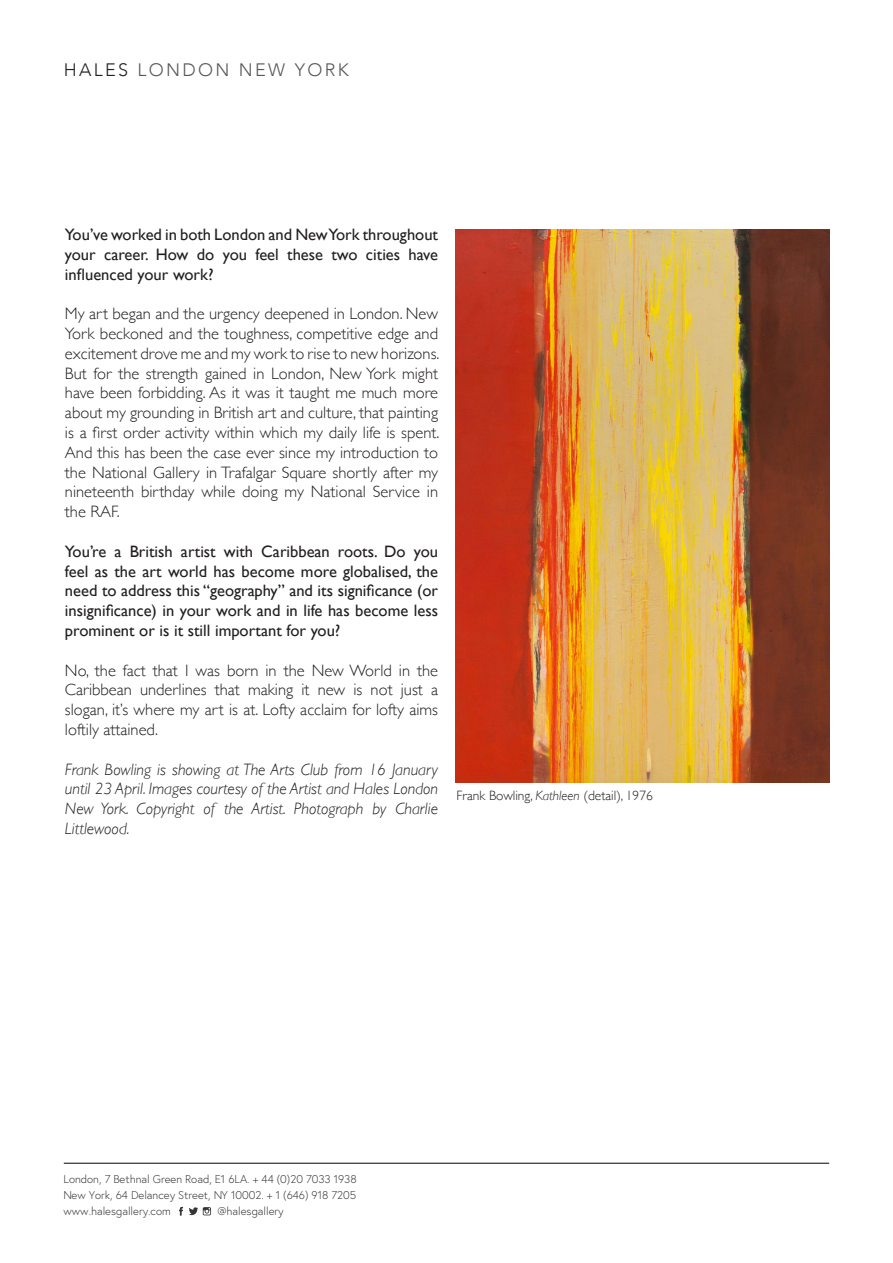
<style>
.page{position:relative;width:893px;height:1263px;background:#fff}
.page>*{position:absolute;margin:0;border:0;box-sizing:border-box;transform-origin:0 0}
.t1{font:300 18px "Avenir";letter-spacing:.13em;color:#57585a}
.t2{font:300 16.5px/19.8px "Gill Sans";color:#231f20;text-align:justify}
.t3{font:16.5px/19.8px "Gill Sans";color:#231f20;text-align:justify}
.t4{font:italic 300 16.5px/19.8px "Gill Sans";color:#231f20;text-align:justify}
.t5{font:300 13.5px "Gill Sans";color:#231f20}
.t6{font:300 11.25px/16.2px "Europa HALESEDIT";color:#363536;text-align:justify}
.s1{color:#231f20}
.s2{font-style:italic}
</style>
<div class="page">
<hr style="left:64px;top:1163px;width:765px;height:1px;background:#000">
<svg style="left:179px;top:1207px;width:4px;height:8px"></svg>
<svg style="left:189px;top:1207px;width:22px;height:8px"></svg>
<img style="left:455px;top:230px;width:374px;height:552px">
<p class="t1" style="left:64px;top:60px;width:286px"><span class="s1">HALES</span> LONDON NEW YORK</p>
<p class="t3" style="left:65px;top:224px;width:375px">You’ve worked in both London and New York throughout your career. How do you feel these two cities have influenced your work?</p>
<p class="t2" style="left:65px;top:303px;width:376px">My art began and the urgency deepened in London. New York beckoned and the toughness, competitive edge and excitement drove me and my work to rise to new horizons.<br>But for the strength gained in London, New York might have been forbidding. As it was it taught me much more about my grounding in British art and culture, that painting is a first order activity within which my daily life is spent.<br>And this has been the case ever since my introduction to the National Gallery in Trafalgar Square shortly after my nineteenth birthday while doing my National Service in the RAF.</p>
<p class="t3" style="left:65px;top:541px;width:375px">You’re a British artist with Caribbean roots. Do you feel as the art world has become more globalised, the need to address this “geography” and its significance (or insignificance) in your work and in life has become less prominent or is it still important for you?</p>
<p class="t2" style="left:65px;top:659px;width:375px">No, the fact that I was born in the New World in the Caribbean underlines that making it new is not just a slogan, it’s where my art is at. Lofty acclaim for lofty aims loftily attained.</p>
<p class="t4" style="left:65px;top:759px;width:375px">Frank Bowling is showing at The Arts Club from 16 January until 23 April. Images courtesy of the Artist and Hales London New York. Copyright of the Artist. Photograph by Charlie Littlewood.</p>
<p class="t5" style="left:456px;top:785px;width:198px">Frank Bowling, <span class="s2">Kathleen</span> (detail), 1976</p>
<p class="t6" style="left:64px;top:1170px;width:295px">London, 7 Bethnal Green Road, E1 6LA. + 44 (0)20 7033 1938<br>New York, 64 Delancey Street, NY 10002. + 1 (646) 918 7205 www.halesgallery.com</p>
<p class="t6" style="left:218px;top:1203px;width:68px">@halesgallery</p>
</div>
